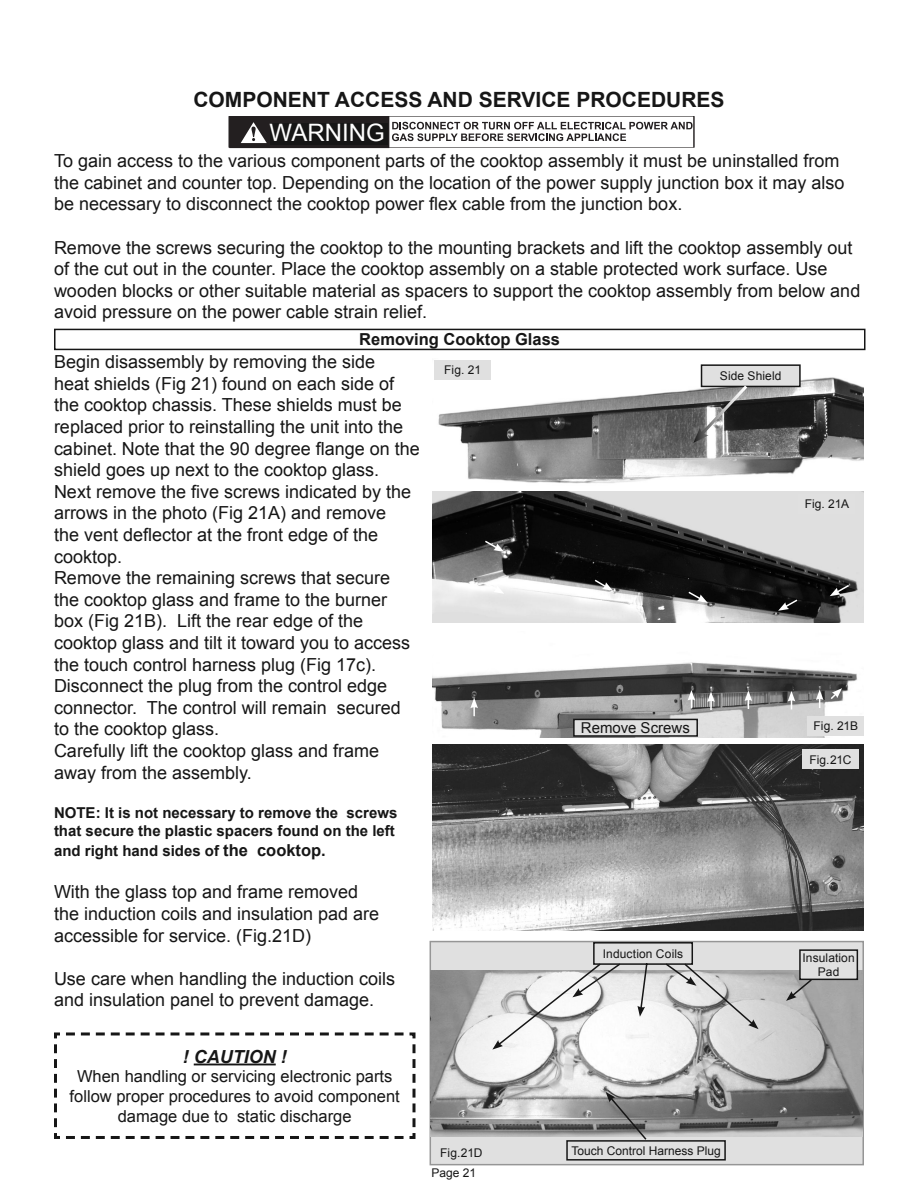
<style>
.page{position:relative;width:918px;height:1188px;background:#fff}
.page>*{position:absolute;margin:0;border:0;box-sizing:border-box;transform-origin:0 0}
.t1{font:24px "Arial";color:#fff}
.t2{font:700 21px "Arial";color:#161616}
.t3{font:18px/21.6px "Arial";color:#161616}
.t4{font:italic 700 18px "Arial";color:#161616}
.t5{font:16.5px/19.8px "Arial";color:#161616;text-align:center}
.t6{font:700 16.5px "Arial";color:#161616}
.t7{font:700 15px/18px "Arial";color:#161616}
.t8{font:15px "Arial";color:#161616}
.t9{font:12px/14.4px "Arial";letter-spacing:.005em;color:#161616;text-align:center}
.s1{font-size:16.5px}
</style>
<div class="page">
<img style="left:432px;top:364px;width:432px;height:258px">
<div style="left:229px;top:116px;width:160px;height:32px;background:#231f20"></div>
<svg style="left:241px;top:122px;width:26px;height:21px"></svg>
<svg style="left:392px;top:122px;width:301px;height:19px"></svg>
<div style="left:270px;top:123px;width:118px;height:22px;background:#161616"></div>
<div style="left:54px;top:329px;width:812px;height:21px;border:2px solid #161616"></div>
<svg style="left:483px;top:539px;width:21px;height:13px"></svg>
<svg style="left:593px;top:578px;width:20px;height:13px"></svg>
<svg style="left:483px;top:581px;width:21px;height:13px"></svg>
<svg style="left:687px;top:590px;width:21px;height:13px"></svg>
<svg style="left:830px;top:584px;width:21px;height:12px"></svg>
<div style="left:799px;top:494px;width:56px;height:19px;background:#e0e0e0"></div>
<svg style="left:54px;top:1032px;width:362px;height:107px"></svg>
<div style="left:702px;top:365px;width:98px;height:21px;background:#e0e0e0"></div>
<div style="left:701px;top:364px;width:100px;height:23px;border:2px solid #161616"></div>
<svg style="left:693px;top:382px;width:57px;height:61px;background:#7b7b7b"></svg>
<div style="left:434px;top:360px;width:57px;height:20px;background:#e0e0e0"></div>
<img style="left:432px;top:662px;width:432px;height:75px">
<div style="left:808px;top:716px;width:56px;height:19px;background:#e0e0e0"></div>
<div style="left:574px;top:719px;width:123px;height:17px;background:#e0e0e0"></div>
<div style="left:573px;top:719px;width:125px;height:18px;border:2px solid #161616"></div>
<svg style="left:470px;top:698px;width:8px;height:18px"></svg>
<svg style="left:688px;top:690px;width:7px;height:19px"></svg>
<svg style="left:707px;top:691px;width:8px;height:19px"></svg>
<svg style="left:745px;top:690px;width:7px;height:19px"></svg>
<svg style="left:788px;top:691px;width:7px;height:18px"></svg>
<svg style="left:816px;top:688px;width:26px;height:20px"></svg>
<svg style="left:778px;top:598px;width:21px;height:13px"></svg>
<img style="left:432px;top:745px;width:432px;height:186px">
<div style="left:802px;top:750px;width:57px;height:19px;background:#e0e0e0"></div>
<div style="left:430px;top:942px;width:433px;height:223px;background:#e0e0e0"></div>
<div style="left:430px;top:941px;width:434px;height:224px;border:2px solid #969696"></div>
<img style="left:431px;top:970px;width:432px;height:167px">
<div style="left:566px;top:1140px;width:160px;height:21px;border:2px solid #161616"></div>
<svg style="left:492px;top:941px;width:267px;height:109px"></svg>
<svg style="left:786px;top:949px;width:73px;height:52px"></svg>
<svg style="left:606px;top:1092px;width:42px;height:49px;background:#838383"></svg>
<div style="left:433px;top:1143px;width:56px;height:20px;background:#e0e0e0"></div>
<p class="t2" style="left:193px;top:88px;width:533px">COMPONENT ACCESS AND SERVICE PROCEDURES</p>
<h1 class="t1" style="left:270px;top:119px;width:117px">WARNING</h1>
<p class="t3" style="left:54px;top:150px;width:792px">To gain access to the various component parts of the cooktop assembly it must be uninstalled from the cabinet and counter top. Depending on the location of the power supply junction box it may also be necessary to disconnect the cooktop power flex cable from the junction box.</p>
<p class="t3" style="left:54px;top:237px;width:808px">Remove the screws securing the cooktop to the mounting brackets and lift the cooktop assembly out of the cut out in the counter. Place the cooktop assembly on a stable protected work surface. Use wooden blocks or other suitable material as spacers to support the cooktop assembly from below and avoid pressure on the power cable strain relief.</p>
<p class="t6" style="left:359px;top:331px;width:202px">Removing Cooktop Glass</p>
<p class="t3" style="left:54px;top:351px;width:367px">Begin disassembly by removing the side<br>heat shields (Fig 21) found on each side of the cooktop chassis. These shields must be replaced prior to reinstalling the unit into the cabinet. Note that the 90 degree flange on the shield goes up next to the cooktop glass.<br>Next remove the five screws indicated by the arrows in the photo (Fig 21A) and remove<br>the vent deflector at the front edge of the cooktop.<br>Remove the remaining screws that secure<br>the cooktop glass and frame to the burner box (Fig 21B). Lift the rear edge of the cooktop glass and tilt it toward you to access the touch control harness plug (Fig 17c).<br>Disconnect the plug from the control edge connector. The control will remain secured to the cooktop glass.<br>Carefully lift the cooktop glass and frame away from the assembly.</p>
<p class="t7" style="left:54px;top:804px;width:345px">NOTE: It is not necessary to remove the screws that secure the plastic spacers found on the left</p>
<p class="t7" style="left:54px;top:842px;width:273px">and right hand sides of <span class="s1">the cooktop.</span></p>
<p class="t9" style="left:444px;top:363px;width:38px">Fig. 21</p>
<p class="t9" style="left:720px;top:369px;width:63px">Side Shield</p>
<p class="t9" style="left:805px;top:497px;width:46px">Fig. 21A</p>
<p class="t8" style="left:581px;top:720px;width:110px">Remove Screws</p>
<p class="t9" style="left:814px;top:719px;width:46px">Fig. 21B</p>
<p class="t9" style="left:809px;top:752px;width:44px">Fig.21C</p>
<p class="t3" style="left:54px;top:881px;width:327px">With the glass top and frame removed the induction coils and insulation pad are accessible for service. (Fig.21D)</p>
<p class="t3" style="left:54px;top:968px;width:343px">Use care when handling the induction coils and insulation panel to prevent damage.</p>
<p class="t4" style="left:183px;top:1046px;width:105px">! CAUTION !</p>
<p class="t5" style="left:70px;top:1067px;width:332px">When handling or servicing electronic parts follow proper procedures to avoid component damage due to static discharge</p>
<p class="t9" style="left:440px;top:1146px;width:44px">Fig.21D</p>
<p class="t9" style="left:431px;top:1166px;width:46px">Page 21</p>
<p class="t9" style="left:603px;top:946px;width:82px">Induction Coils</p>
<p class="t9" style="left:802px;top:951px;width:54px">Insulation<br>Pad</p>
<p class="t9" style="left:571px;top:1143px;width:151px">Touch Control Harness Plug</p>
</div>
